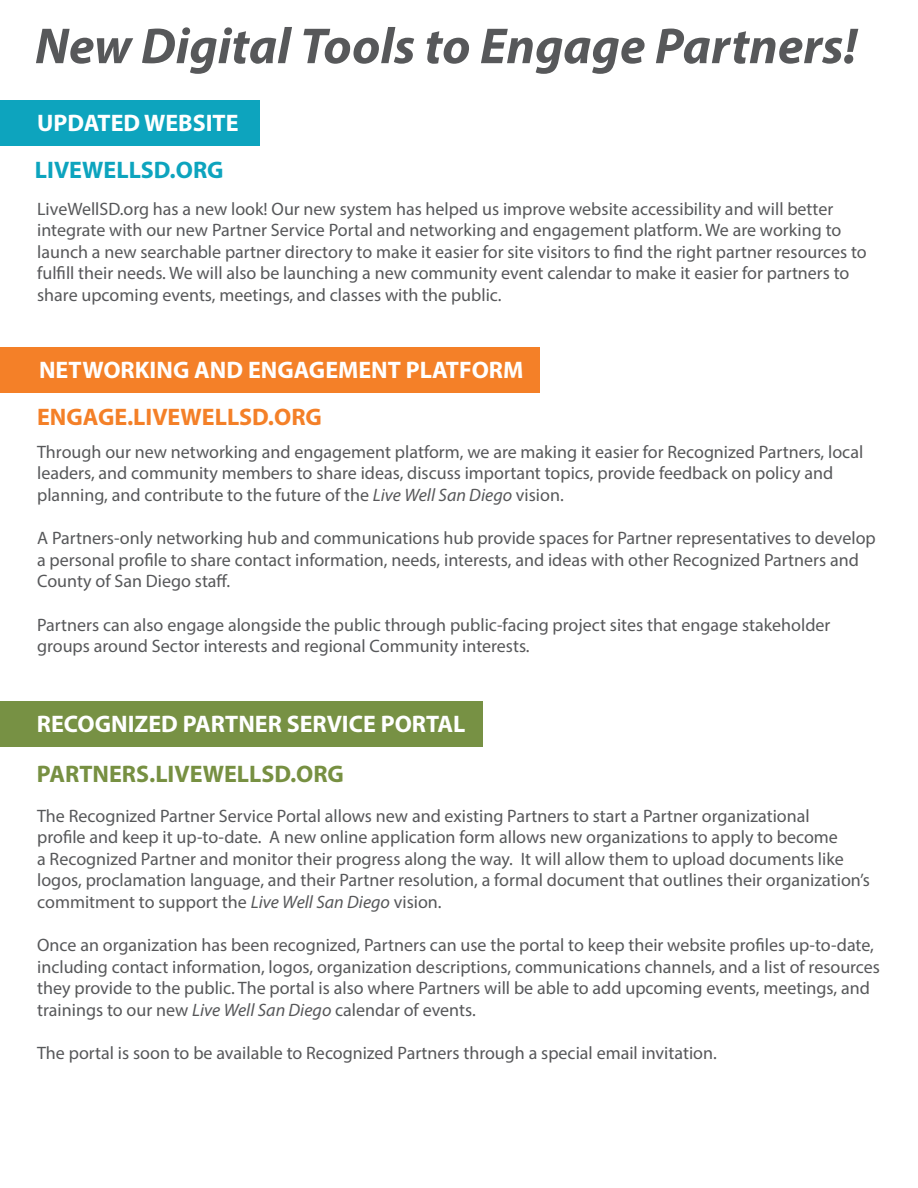
<style>
.page{position:relative;width:918px;height:1188px;background:#fff}
.page>*{position:absolute;margin:0;border:0;box-sizing:border-box;transform-origin:0 0}
.t1{font:italic 700 51px "Myriad Pro";color:#57585a}
.t2{font:700 24px "Myriad Pro";color:#fff}
.t3{font:700 24px "Myriad Pro";color:#779042}
.t4{font:700 24px "Myriad Pro";color:#f48028}
.t5{font:700 24px "Myriad Pro";color:#0da4be}
.t6{font:18px/21.6px "Myriad Pro";color:#57585a}
.s1{font-style:italic}
</style>
<div class="page">
<div style="left:0;top:100px;width:259px;height:46px;background:#0da4be"></div>
<div style="left:0;top:348px;width:540px;height:45px;background:#f48028"></div>
<div style="left:0;top:701px;width:483px;height:46px;background:#779144"></div>
<p class="t1" style="left:35px;top:13px;width:824px">New Digital Tools to Engage Partners!</p>
<p class="t2" style="left:37px;top:107px;width:203px">UPDATED WEBSITE</p>
<p class="t5" style="left:35px;top:154px;width:190px">LIVEWELLSD.ORG</p>
<p class="t6" style="left:37px;top:197px;width:831px">LiveWellSD.org has a new look! Our new system has helped us improve website accessibility and will better integrate with our new Partner Service Portal and networking and engagement platform. We are working to launch a new searchable partner directory to make it easier for site visitors to find the right partner resources to fulfill their needs. We will also be launching a new community event calendar to make it easier for partners to share upcoming events, meetings, and classes with the public.</p>
<p class="t2" style="left:39px;top:354px;width:486px">NETWORKING AND ENGAGEMENT PLATFORM</p>
<p class="t4" style="left:37px;top:401px;width:286px">ENGAGE.LIVEWELLSD.ORG</p>
<p class="t6" style="left:37px;top:441px;width:828px">Through our new networking and engagement platform, we are making it easier for Recognized Partners, local leaders, and community members to share ideas, discuss important topics, provide feedback on policy and planning, and contribute to the future of the <span class="s1">Live Well San Diego</span> vision.</p>
<p class="t6" style="left:37px;top:527px;width:840px">A Partners-only networking hub and communications hub provide spaces for Partner representatives to develop a personal profile to share contact information, needs, interests, and ideas with other Recognized Partners and<br>County of San Diego staff.</p>
<p class="t6" style="left:37px;top:614px;width:795px">Partners can also engage alongside the public through public-facing project sites that engage stakeholder groups around Sector interests and regional Community interests.</p>
<p class="t2" style="left:37px;top:708px;width:430px">RECOGNIZED PARTNER SERVICE PORTAL</p>
<p class="t3" style="left:37px;top:758px;width:309px">PARTNERS.LIVEWELLSD.ORG</p>
<p class="t6" style="left:37px;top:804px;width:834px">The Recognized Partner Service Portal allows new and existing Partners to start a Partner organizational<br>profile and keep it up-to-date. A new online application form allows new organizations to apply to become<br>a Recognized Partner and monitor their progress along the way. It will allow them to upload documents like logos, proclamation language, and their Partner resolution, a formal document that outlines their organization’s commitment to support the <span class="s1">Live Well San Diego</span> vision.</p>
<p class="t6" style="left:37px;top:934px;width:844px">Once an organization has been recognized, Partners can use the portal to keep their website profiles up-to-date, including contact information, logos, organization descriptions, communications channels, and a list of resources they provide to the public. The portal is also where Partners will be able to add upcoming events, meetings, and trainings to our new <span class="s1">Live Well San Diego</span> calendar of events.</p>
<p class="t6" style="left:37px;top:1042px;width:681px">The portal is soon to be available to Recognized Partners through a special email invitation.</p>
</div>
